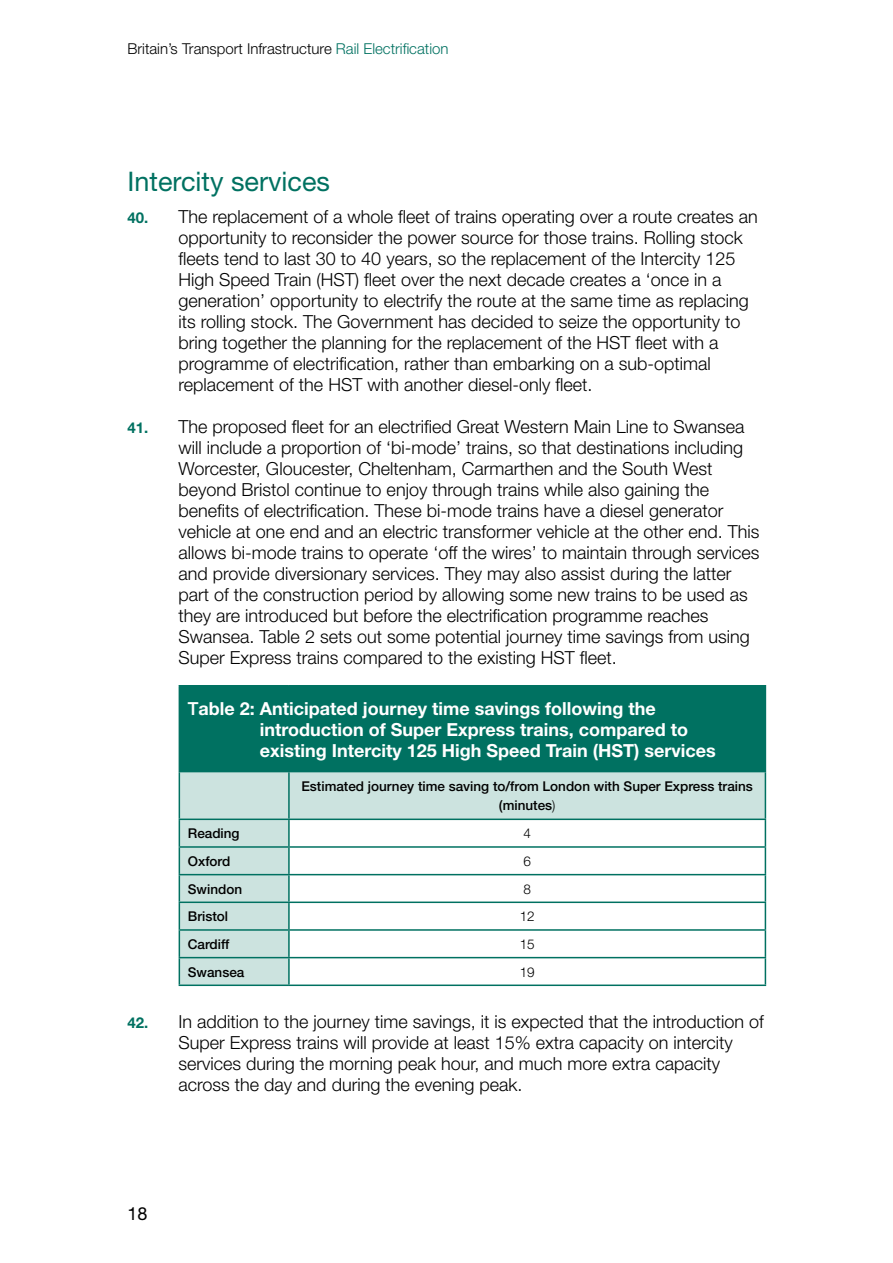
<style>
.page{position:relative;width:893px;height:1263px;background:#fff}
.page>*{position:absolute;margin:0;border:0;box-sizing:border-box;transform-origin:0 0}
.t1{font:27px "Helvetica Neue";color:#007161}
.t2{font:300 18px/21px "Helvetica Neue";color:#000}
.t3{font:700 18px/21px "Helvetica Neue";color:#fff}
.t4{font:18px "Helvetica Neue";color:#000}
.t5{font:300 15px "Helvetica Neue";color:#000}
.t6{font:500 13.5px/19.5px "Helvetica Neue";color:#000;text-align:center}
.t7{font:300 13.5px "Helvetica Neue";color:#000}
.s1{color:#007161}
.s2{font-weight:700;font-size:15px;color:#007161}
.s3{font-weight:500}
.s4{font-weight:300}
</style>
<div class="page">
<div style="left:179px;top:686px;width:586px;height:85px;background:#007161"></div>
<svg style="left:180px;top:772px;width:585px;height:212px"></svg>
<hr style="left:179px;top:772px;width:1px;height:46px;background:#007161">
<hr style="left:288px;top:772px;width:2px;height:46px;background:#007161">
<hr style="left:765px;top:772px;width:1px;height:46px;background:#007161">
<hr style="left:179px;top:818px;width:110px;height:2px;background:#007161">
<hr style="left:289px;top:818px;width:477px;height:2px;background:#007161">
<hr style="left:288px;top:820px;width:2px;height:26px;background:#007161">
<hr style="left:179px;top:846px;width:110px;height:2px;background:#007161">
<hr style="left:289px;top:846px;width:477px;height:2px;background:#007161">
<hr style="left:288px;top:848px;width:2px;height:26px;background:#007161">
<hr style="left:179px;top:874px;width:110px;height:1px;background:#007161">
<hr style="left:289px;top:874px;width:477px;height:1px;background:#007161">
<hr style="left:288px;top:875px;width:2px;height:26px;background:#007161">
<hr style="left:179px;top:901px;width:110px;height:2px;background:#007161">
<hr style="left:289px;top:901px;width:477px;height:2px;background:#007161">
<hr style="left:288px;top:903px;width:2px;height:26px;background:#007161">
<hr style="left:179px;top:929px;width:110px;height:2px;background:#007161">
<hr style="left:289px;top:929px;width:477px;height:2px;background:#007161">
<hr style="left:288px;top:931px;width:2px;height:26px;background:#007161">
<hr style="left:179px;top:957px;width:110px;height:1px;background:#007161">
<svg style="left:179px;top:820px;width:1px;height:164px"></svg>
<hr style="left:289px;top:957px;width:477px;height:1px;background:#007161">
<hr style="left:288px;top:958px;width:2px;height:26px;background:#007161">
<svg style="left:765px;top:820px;width:1px;height:164px"></svg>
<hr style="left:179px;top:984px;width:110px;height:2px;background:#007161">
<hr style="left:289px;top:984px;width:477px;height:2px;background:#007161">
<hr style="left:179px;top:685px;width:110px;height:1px;background:#007161">
<hr style="left:289px;top:685px;width:477px;height:1px;background:#007161">
<hr style="left:765px;top:686px;width:1px;height:85px;background:#007161">
<hr style="left:179px;top:771px;width:110px;height:1px;background:#007161">
<hr style="left:289px;top:771px;width:477px;height:1px;background:#007161">
<p class="t5" style="left:128px;top:40px;width:322px">Britain’s Transport Infrastructure <span class="s1">Rail Electrification</span></p>
<h1 class="t1" style="left:128px;top:166px;width:204px">Intercity services</h1>
<p class="t2" style="left:179px;top:206px;width:581px;text-indent:-51px"><span class="s2">40.</span> The replacement of a whole fleet of trains operating over a route creates an opportunity to reconsider the power source for those trains. Rolling stock fleets tend to last 30 to 40 years, so the replacement of the Intercity 125<br>High Speed Train (HST) fleet over the next decade creates a ‘once in a generation’ opportunity to electrify the route at the same time as replacing its rolling stock. The Government has decided to seize the opportunity to bring together the planning for the replacement of the HST fleet with a programme of electrification, rather than embarking on a sub-optimal replacement of the HST with another diesel-only fleet.</p>
<p class="t2" style="left:179px;top:416px;width:582px;text-indent:-51px"><span class="s2">41.</span> The proposed fleet for an electrified Great Western Main Line to Swansea will include a proportion of ‘bi-mode’ trains, so that destinations including Worcester, Gloucester, Cheltenham, Carmarthen and the South West beyond Bristol continue to enjoy through trains while also gaining the benefits of electrification. These bi-mode trains have a diesel generator vehicle at one end and an electric transformer vehicle at the other end. This allows bi-mode trains to operate ‘off the wires’ to maintain through services and provide diversionary services. They may also assist during the latter part of the construction period by allowing some new trains to be used as they are introduced but before the electrification programme reaches Swansea. Table 2 sets out some potential journey time savings from using Super Express trains compared to the existing HST fleet.</p>
<p class="t3" style="left:260px;top:697px;width:457px;text-indent:-72px"><span class="s3">T</span>able 2: Anticipated journey time savings following the introduction of Super Express trains, compared to existing Intercity 125 High Speed Train (HST) services</p>
<p class="t6" style="left:301px;top:776px;width:453px">Estimated journey time saving to/from London with Super Express trains (minutes<span class="s4">)</span></p>
<p class="t6" style="left:188px;top:824px;width:53px">Reading</p>
<p class="t7" style="left:523px;top:825px;width:9px">4</p>
<p class="t6" style="left:188px;top:851px;width:44px">Oxford</p>
<p class="t7" style="left:523px;top:853px;width:9px">6</p>
<p class="t6" style="left:188px;top:879px;width:56px">Swindon</p>
<p class="t7" style="left:523px;top:881px;width:9px">8</p>
<p class="t6" style="left:188px;top:907px;width:42px">Bristol</p>
<p class="t7" style="left:520px;top:908px;width:17px">12</p>
<p class="t6" style="left:188px;top:934px;width:43px">Cardiff</p>
<p class="t7" style="left:520px;top:936px;width:17px">15</p>
<p class="t6" style="left:188px;top:962px;width:58px">Swansea</p>
<p class="t7" style="left:520px;top:964px;width:17px">19</p>
<p class="t2" style="left:179px;top:1011px;width:587px;text-indent:-51px"><span class="s2">42.</span> In addition to the journey time savings, it is expected that the introduction of Super Express trains will provide at least 15% extra capacity on intercity services during the morning peak hour, and much more extra capacity across the day and during the evening peak.</p>
<p class="t4" style="left:128px;top:1203px;width:22px">18</p>
</div>
